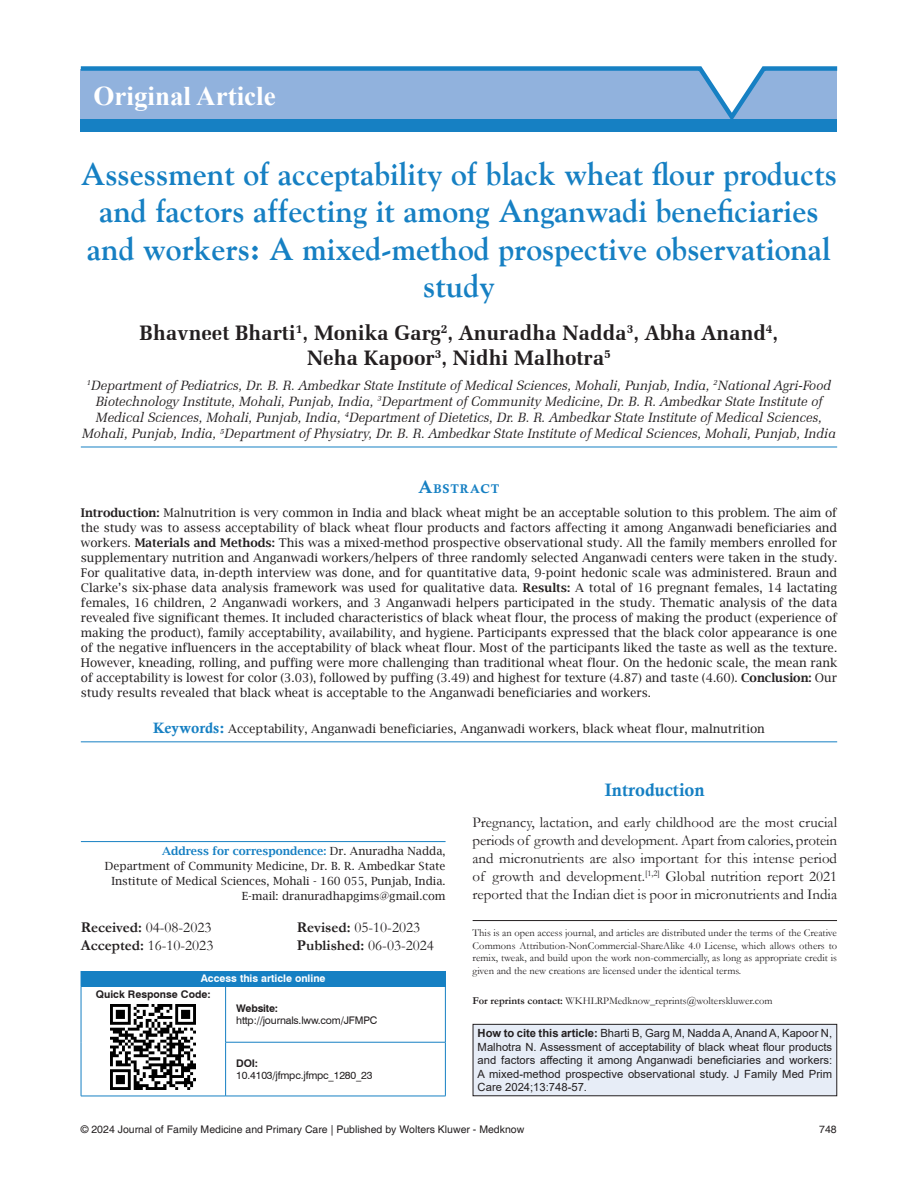
<style>
.page{position:relative;width:918px;height:1188px;background:#fff}
.page>*{position:absolute;margin:0;border:0;box-sizing:border-box;transform-origin:0 0}
.AT{font:700 31.5px/37.5px "Goudy";color:#1680c3;text-align:center}
.AH{font:700 27px "Times New Roman";color:#fff}
.AU{font:700 21px/25.2px "Zapf Elliptical 711 BT";color:#231f20;text-align:center}
.t1{font:18px "Calis MT Bol";color:#1680c3}
.TX{font:15px/18px "Garamond";color:#231f20;text-align:justify}
.HIS{font:15px "Garamond";color:#231f20}
.HIS-2{font:700 15px "Garamond";color:#231f20}
.AFF{font:italic 13.5px/16.2px "Zapf Elliptical 711 BT";color:#231f20;text-align:center}
.ABSH{font:12.6px "Calis MT Bol";letter-spacing:.07em;color:#1680c3}
.ABS{font:12px/15px "Lucida Bright";color:#231f20;text-align:justify}
.KWD{font:12px "Lucida Bright";color:#231f20}
.HTC{font:11.25px/13.5px "Arial";color:#231f20;text-align:justify}
.ADD{font:11.25px/15px "Lucida Bright";color:#231f20;text-align:right}
.Reprint{font:10.5px/12.6px "Garamond";color:#231f20;text-align:justify}
.RF{font:10.5px "Helvetica";color:#231f20}
.WEB{font:10.5px/12.6px "Swiss 721 BT";letter-spacing:-.015em;color:#231f20}
.AAO{font:700 10.5px "Swiss 721 BT";color:#fff}
.QRC{font:700 10.5px "Swiss 721 BT";color:#231f20}
.s1{font-size:18px}
.s2{font-weight:600}
.s3{font-family:"Calis MT Bol";font-size:15px;color:#1680c3}
.s4{font-weight:600;color:#1680c3}
.s5{font-weight:700}
.s6{font-weight:400}
</style>
<div class="page">
<svg style="left:80px;top:66px;width:758px;height:59px;background:#8ab0db"></svg>
<div style="left:81px;top:119px;width:756px;height:13px;background:#1680c3"></div>
<hr style="left:81px;top:447px;width:756px;height:1px;background:#1680c3">
<hr style="left:81px;top:741px;width:756px;height:1px;background:#1680c3">
<div style="left:81px;top:971px;width:364px;height:15px;background:#1680c3"></div>
<svg style="left:445px;top:971px;width:1px;height:15px"></svg>
<hr style="left:81px;top:1096px;width:145px;height:1px;background:#1680c3">
<hr style="left:226px;top:1096px;width:220px;height:1px;background:#1680c3">
<hr style="left:81px;top:986px;width:145px;height:1px;background:#1680c3">
<hr style="left:81px;top:986px;width:1px;height:56px;background:#1680c3">
<hr style="left:81px;top:1042px;width:1px;height:54px;background:#1680c3">
<hr style="left:226px;top:986px;width:220px;height:1px;background:#1680c3">
<hr style="left:225px;top:986px;width:1px;height:56px;background:#1680c3">
<hr style="left:445px;top:986px;width:1px;height:56px;background:#1680c3">
<hr style="left:225px;top:1042px;width:221px;height:1px;background:#1680c3">
<hr style="left:225px;top:1042px;width:1px;height:54px;background:#1680c3">
<hr style="left:445px;top:1042px;width:1px;height:54px;background:#1680c3">
<img style="left:111px;top:1004px;width:85px;height:85px">
<hr style="left:81px;top:841px;width:365px;height:1px;background:#1680c3">
<div style="left:473px;top:1024px;width:364px;height:72px;background:#e7edf7"></div>
<div style="left:473px;top:1024px;width:364px;height:72px;border:1px solid #231f20"></div>
<hr style="left:473px;top:920px;width:364px;height:1px;background:#231f20">
<p class="AH" style="left:94px;top:77px;width:184px">Original Article</p>
<p class="AT" style="left:81px;top:155px;width:758px">Assessment of acceptability of black wheat flour products and factors affecting it among Anganwadi beneficiaries and workers: A mixed‑method prospective observational study</p>
<p class="AU" style="left:140px;top:320px;width:640px">Bhavneet Bharti<sup>1</sup>, Monika Garg<sup>2</sup>, Anuradha Nadda<sup>3</sup>, Abha Anand<sup>4</sup>,<br>Neha Kapoor<sup>3</sup>, Nidhi Malhotra<sup>5</sup></p>
<p class="AFF" style="left:82px;top:377px;width:755px"><sup>1</sup>Department of Pediatrics, Dr. B. R. Ambedkar State Institute of Medical Sciences, Mohali, Punjab, India, <sup>2</sup>National Agri‑Food Biotechnology Institute, Mohali, Punjab, India, <sup>3</sup>Department of Community Medicine, Dr. B. R. Ambedkar State Institute of Medical Sciences, Mohali, Punjab, India, <sup>4</sup>Department of Dietetics, Dr. B. R. Ambedkar State Institute of Medical Sciences, Mohali, Punjab, India, <sup>5</sup>Department of Physiatry, Dr. B. R. Ambedkar State Institute of Medical Sciences, Mohali, Punjab, India</p>
<p class="ABSH" style="left:419px;top:482px;width:82px"><span class="s1">A</span>BSTRACT</p>
<p class="ABS" style="left:81px;top:505px;width:758px"><span class="s2">Introduction:</span> Malnutrition is very common in India and black wheat might be an acceptable solution to this problem. The aim of the study was to assess acceptability of black wheat flour products and factors affecting it among Anganwadi beneficiaries and workers. <span class="s2">Materials and Methods:</span> This was a mixed‑method prospective observational study. All the family members enrolled for supplementary nutrition and Anganwadi workers/helpers of three randomly selected Anganwadi centers were taken in the study.<br>For qualitative data, in‑depth interview was done, and for quantitative data, 9‑point hedonic scale was administered. Braun and Clarke’s six‑phase data analysis framework was used for qualitative data. <span class="s2">Results:</span> A total of 16 pregnant females, 14 lactating females, 16 children, 2 Anganwadi workers, and 3 Anganwadi helpers participated in the study. Thematic analysis of the data revealed five significant themes. It included characteristics of black wheat flour, the process of making the product (experience of making the product), family acceptability, availability, and hygiene. Participants expressed that the black color appearance is one of the negative influencers in the acceptability of black wheat flour. Most of the participants liked the taste as well as the texture.<br>However, kneading, rolling, and puffing were more challenging than traditional wheat flour. On the hedonic scale, the mean rank of acceptability is lowest for color (3.03), followed by puffing (3.49) and highest for texture (4.87) and taste (4.60). <span class="s2">Conclusion:</span> Our study results revealed that black wheat is acceptable to the Anganwadi beneficiaries and workers.</p>
<p class="KWD" style="left:153px;top:722px;width:613px"><span class="s3">Keywords:</span> Acceptability, Anganwadi beneficiaries, Anganwadi workers, black wheat flour, malnutrition</p>
<p class="ADD" style="left:105px;top:843px;width:342px"><span class="s4">Address for correspondence:</span> Dr. Anuradha Nadda, Department of Community Medicine, Dr. B. R. Ambedkar State Institute of Medical Sciences, Mohali ‑ 160 055, Punjab, India.<br>E‑mail: dranuradhapgims@gmail.com</p>
<p class="HIS" style="left:81px;top:917px;width:132px"><span class="s5">Received:</span> 04‑08‑2023</p>
<p class="HIS" style="left:297px;top:917px;width:125px"><span class="s5">Revised:</span> 05‑10‑2023</p>
<p class="HIS" style="left:81px;top:935px;width:134px"><span class="s5">Accepted:</span> 16-10-2023</p>
<p class="HIS-2" style="left:297px;top:935px;width:139px">Published: <span class="s6">06-03-2024</span></p>
<p class="AAO" style="left:201px;top:972px;width:126px">Access this article online</p>
<p class="QRC" style="left:96px;top:988px;width:116px">Quick Response Code:</p>
<p class="WEB" style="left:236px;top:1002px;width:143px"><span class="s5">Website: </span>http://journals.lww.com/JFMPC</p>
<p class="WEB" style="left:236px;top:1057px;width:138px"><span class="s5">DOI:<br></span>10.4103/jfmpc.jfmpc_1280_23</p>
<h1 class="t1" style="left:605px;top:780px;width:101px">Introduction</h1>
<p class="TX" style="left:472px;top:813px;width:366px">Pregnancy, lactation, and early childhood are the most crucial periods of growth and development. Apart from calories, protein and micronutrients are also important for this intense period of growth and development.<sup>[1,2]</sup> Global nutrition report 2021 reported that the Indian diet is poor in micronutrients and India</p>
<p class="Reprint" style="left:473px;top:926px;width:366px">This is an open access journal, and articles are distributed under the terms of the Creative Commons Attribution‑NonCommercial‑ShareAlike 4.0 License, which allows others to remix, tweak, and build upon the work non‑commercially, as long as appropriate credit is given and the new creations are licensed under the identical terms.</p>
<p class="Reprint" style="left:473px;top:994px;width:301px"><span class="s5">For reprints contact:</span> WKHLRPMedknow_reprints@wolterskluwer.com</p>
<p class="HTC" style="left:478px;top:1026px;width:356px"><span class="s5">How to cite this article:</span> Bharti B, Garg M, Nadda A, Anand A, Kapoor N, Malhotra N. Assessment of acceptability of black wheat flour products and factors affecting it among Anganwadi beneficiaries and workers:<br>A mixed‑method prospective observational study. J Family Med Prim Care 2024;13:748-57.</p>
<p class="RF" style="left:81px;top:1124px;width:445px">© 2024 Journal of Family Medicine and Primary Care | Published by Wolters Kluwer ‑ Medknow</p>
<p class="RF" style="left:819px;top:1124px;width:19px">748</p>
</div>
